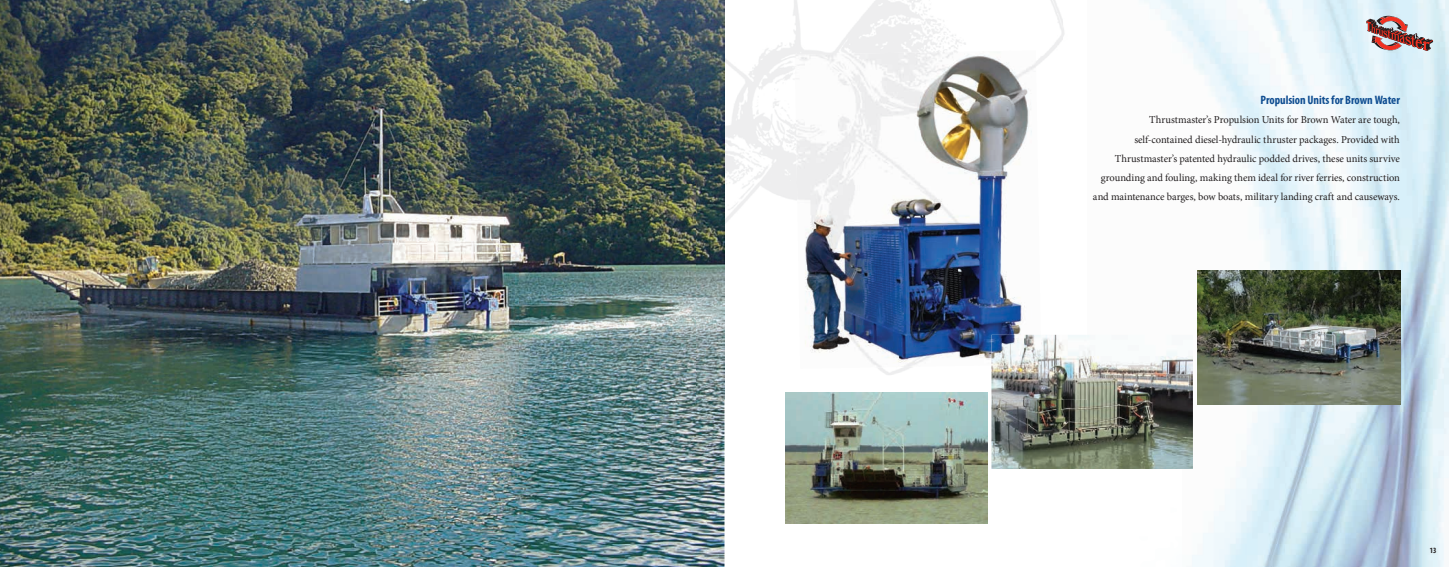
<style>
.page{position:relative;width:1449px;height:567px;background:#fff}
.page>*{position:absolute;margin:0;border:0;box-sizing:border-box;transform-origin:0 0}
.t1{font:700 condensed 12.25px "Myriad Pro";letter-spacing:-.005em;color:#0f4d91}
.t2{font:10.5px/19.2px "Minion Pro";letter-spacing:-.005em;color:#231f20;text-align:right}
.t3{font:700 condensed 7.88px "Myriad Pro";color:#231f20}
</style>
<div class="page">
<img style="left:0;top:0;width:724px;height:567px">
<img style="left:1144px;top:0;width:305px;height:358px">
<img style="left:1192px;top:358px;width:257px;height:209px">
<img style="left:786px;top:400px;width:201px;height:124px">
<img style="left:1197px;top:271px;width:203px;height:134px">
<img style="left:991px;top:335px;width:202px;height:134px">
<svg style="left:1366px;top:16px;width:67px;height:35px;background:#b59495"></svg>
<img style="left:520px;top:0;width:543px;height:400px">
<img style="left:991px;top:335px;width:96px;height:65px">
<img style="left:797px;top:195px;width:183px;height:174px">
<img style="left:979px;top:51px;width:31px;height:315px">
<img style="left:1010px;top:50px;width:31px;height:285px">
<img style="left:795px;top:51px;width:185px;height:144px">
<img style="left:991px;top:335px;width:50px;height:30px">
<p class="t1" style="left:1261px;top:92px;width:141px">Propulsion Units for Brown Water</p>
<p class="t2" style="left:1093px;top:111px;width:309px">Thrustmaster’s Propulsion Units for Brown Water are tough, self-contained diesel-hydraulic thruster packages. Provided with Thrustmaster’s patented hydraulic podded drives, these units survive grounding and fouling, making them ideal for river ferries, construction and maintenance barges, bow boats, military landing craft and causeways.</p>
<p class="t3" style="left:1430px;top:545px;width:8px">13</p>
</div>
